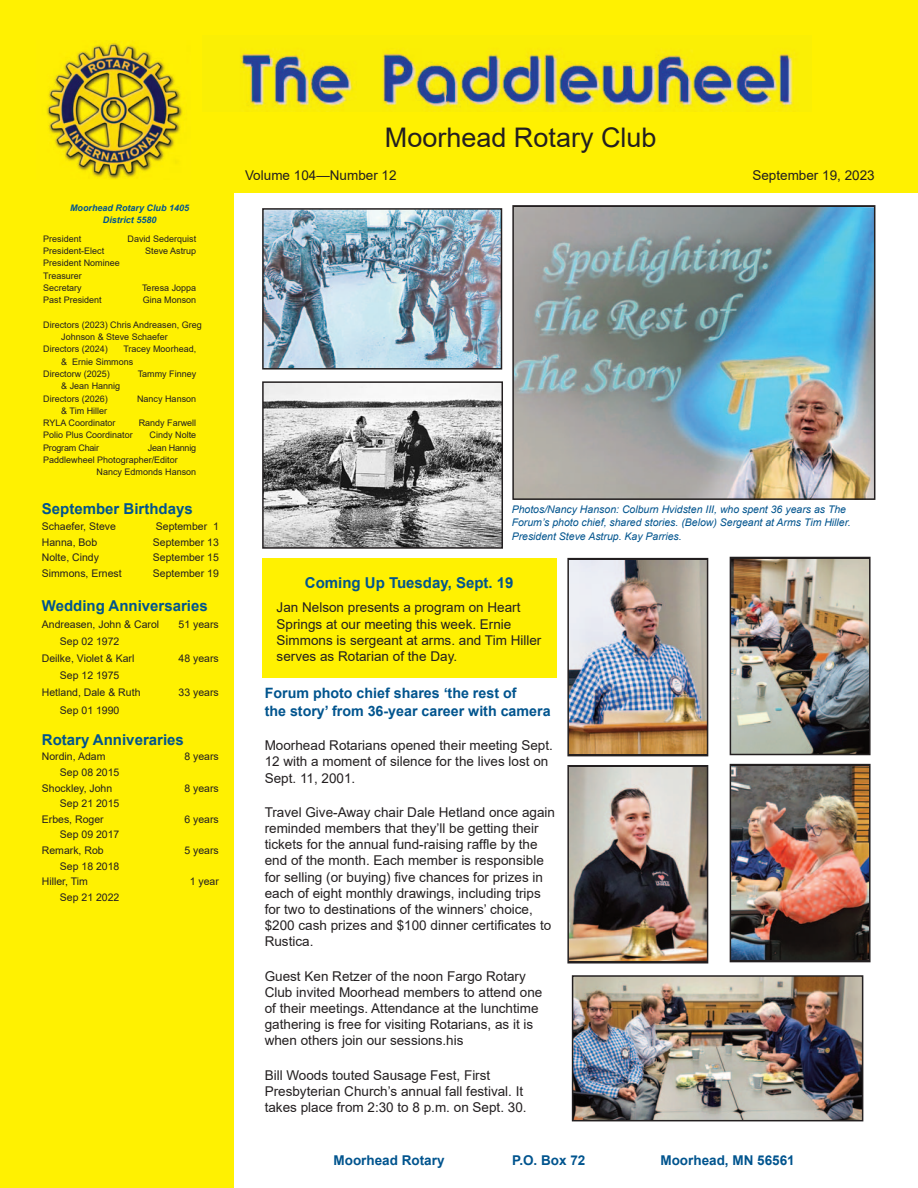
<style>
.page{position:relative;width:918px;height:1188px;background:#fff}
.page>*{position:absolute;margin:0;border:0;box-sizing:border-box;transform-origin:0 0}
.t1{font:27px "Arial";color:#231f20}
.t2{font:700 15px "Arial";color:#00548e}
.t3{font:700 14.25px/17.1px "Arial";color:#00548e}
.t4{font:13.5px/16.2px "Arial";color:#231f20}
.t5{font:700 13.5px "Arial";color:#00548e}
.t6{font:10.5px/15.6px "Arial";color:#231f20}
.t7{font:italic 10.5px/13.5px "Arial";color:#00548e}
.t8{font:9px/12.3px "Arial";color:#231f20}
.t9{font:italic 700 9px/12px "Arial";color:#00548e;text-align:center}
.t10{font:9px "Arial";letter-spacing:-.025em;color:#231f20}
</style>
<div class="page">
<div style="left:0;top:0;width:233px;height:1188px;background:#fff101"></div>
<div style="left:7px;top:0;width:911px;height:193px;background:#fff101"></div>
<img style="left:240px;top:48px;width:556px;height:64px">
<img style="left:47px;top:40px;width:136px;height:139px">
<img style="left:265px;top:211px;width:234px;height:156px">
<div style="left:262px;top:208px;width:240px;height:162px;border:2px solid #231f20"></div>
<img style="left:265px;top:384px;width:235px;height:162px">
<div style="left:262px;top:381px;width:241px;height:168px;border:2px solid #231f20"></div>
<img style="left:570px;top:561px;width:135px;height:192px">
<div style="left:567px;top:558px;width:141px;height:198px;border:2px solid #231f20"></div>
<img style="left:733px;top:560px;width:135px;height:192px">
<div style="left:730px;top:557px;width:141px;height:198px;border:2px solid #231f20"></div>
<img style="left:570px;top:768px;width:135px;height:193px">
<div style="left:567px;top:765px;width:141px;height:199px;border:2px solid #231f20"></div>
<img style="left:733px;top:767px;width:135px;height:192px">
<div style="left:730px;top:764px;width:141px;height:198px;border:2px solid #231f20"></div>
<div style="left:262px;top:559px;width:294px;height:119px;background:#fff101"></div>
<img style="left:515px;top:208px;width:357px;height:289px">
<div style="left:512px;top:205px;width:363px;height:295px;border:2px solid #231f20"></div>
<img style="left:575px;top:978px;width:285px;height:140px">
<div style="left:572px;top:975px;width:291px;height:146px;border:2px solid #231f20"></div>
<p class="t9" style="left:70px;top:202px;width:121px">Moorhead Rotary Club 1405<br>District 5580</p>
<p class="t8" style="left:43px;top:232px;width:40px">President</p>
<p class="t8" style="left:128px;top:232px;width:70px">David Sederquist</p>
<p class="t8" style="left:43px;top:245px;width:63px">President-Elect</p>
<p class="t8" style="left:145px;top:245px;width:53px">Steve Astrup</p>
<p class="t8" style="left:43px;top:257px;width:78px">President Nominee<br>Treasurer<br>Secretary</p>
<p class="t8" style="left:142px;top:282px;width:56px">Teresa Joppa</p>
<p class="t8" style="left:43px;top:294px;width:60px">Past President</p>
<p class="t8" style="left:143px;top:294px;width:55px">Gina Monson</p>
<p class="t8" style="left:43px;top:318px;width:160px">Directors (2023) Chris Andreasen, Greg</p>
<p class="t8" style="left:61px;top:331px;width:108px">Johnson &amp; Steve Schaefer</p>
<p class="t8" style="left:43px;top:343px;width:66px">Directors (2024)</p>
<p class="t8" style="left:123px;top:343px;width:74px">Tracey Moorhead,</p>
<p class="t8" style="left:61px;top:355px;width:74px">&amp; Ernie Simmons</p>
<p class="t8" style="left:43px;top:368px;width:68px">Directorw (2025)</p>
<p class="t8" style="left:138px;top:368px;width:60px">Tammy Finney</p>
<p class="t8" style="left:43px;top:380px;width:79px;text-indent:18px">&amp; Jean Hannig<br>Directors (2026)</p>
<p class="t8" style="left:137px;top:392px;width:61px">Nancy Hanson</p>
<p class="t8" style="left:43px;top:405px;width:74px;text-indent:18px">&amp; Tim Hiller<br>RYLA Coordinator</p>
<p class="t8" style="left:139px;top:417px;width:59px">Randy Farwell</p>
<p class="t8" style="left:43px;top:429px;width:91px">Polio Plus Coordinator</p>
<p class="t8" style="left:150px;top:429px;width:48px">Cindy Nolte</p>
<p class="t10" style="left:43px;top:443px;width:57px">Program Chair</p>
<p class="t10" style="left:148px;top:443px;width:50px">Jean Hannig</p>
<p class="t8" style="left:43px;top:454px;width:136px">Paddlewheel Photographer/Editor</p>
<p class="t8" style="left:97px;top:466px;width:101px">Nancy Edmonds Hanson</p>
<p class="t2" style="left:42px;top:501px;width:152px">September Birthdays</p>
<p class="t6" style="left:42px;top:519px;width:76px">Schaefer, Steve</p>
<p class="t6" style="left:156px;top:519px;width:65px">September 1</p>
<p class="t6" style="left:42px;top:534px;width:57px">Hanna, Bob</p>
<p class="t6" style="left:153px;top:534px;width:67px">September 13</p>
<p class="t6" style="left:42px;top:550px;width:59px">Nolte, Cindy</p>
<p class="t6" style="left:153px;top:550px;width:67px">September 15</p>
<p class="t6" style="left:42px;top:565px;width:81px">Simmons, Ernest</p>
<p class="t6" style="left:153px;top:565px;width:67px">September 19</p>
<p class="t2" style="left:42px;top:597px;width:167px">Wedding Anniversaries</p>
<p class="t6" style="left:42px;top:617px;width:119px">Andreasen, John &amp; Carol</p>
<p class="t6" style="left:179px;top:617px;width:42px">51 years</p>
<p class="t6" style="left:42px;top:633px;width:94px;line-height:17.1px;text-align:center">Sep 02 1972<br>Deilke, Violet &amp; Karl</p>
<p class="t6" style="left:179px;top:651px;width:42px">48 years</p>
<p class="t6" style="left:42px;top:667px;width:100px;line-height:17.1px;text-align:center">Sep 12 1975<br>Hetland, Dale &amp; Ruth</p>
<p class="t6" style="left:179px;top:685px;width:42px">33 years</p>
<p class="t6" style="left:60px;top:702px;width:61px">Sep 01 1990</p>
<p class="t2" style="left:42px;top:731px;width:143px">Rotary Anniveraries</p>
<p class="t6" style="left:42px;top:749px;width:65px">Nordin, Adam</p>
<p class="t6" style="left:184px;top:749px;width:36px">8 years</p>
<p class="t6" style="left:42px;top:765px;width:79px;text-indent:18px">Sep 08 2015<br>Shockley, John</p>
<p class="t6" style="left:184px;top:780px;width:36px">8 years</p>
<p class="t6" style="left:42px;top:796px;width:79px;text-indent:18px">Sep 21 2015<br>Erbes, Roger</p>
<p class="t6" style="left:42px;top:827px;width:79px;text-indent:18px">Sep 09 2017<br>Remark, Rob</p>
<p class="t6" style="left:42px;top:858px;width:79px;text-indent:18px">Sep 18 2018<br>Hiller, Tim</p>
<p class="t6" style="left:60px;top:889px;width:61px">Sep 21 2022</p>
<p class="t6" style="left:184px;top:811px;width:36px">6 years</p>
<p class="t6" style="left:184px;top:843px;width:36px">5 years</p>
<p class="t6" style="left:190px;top:874px;width:31px">1 year</p>
<h1 class="t1" style="left:385px;top:122px;width:273px">Moorhead Rotary Club</h1>
<p class="t4" style="left:245px;top:167px;width:153px">Volume 104—Number 12</p>
<p class="t4" style="left:752px;top:167px;width:124px">September 19, 2023</p>
<p class="t7" style="left:512px;top:502px;width:341px">Photos/Nancy Hanson: Colburn Hvidsten III, who spent 36 years as The<br>Forum’s photo chief, shared stories. (Below) Sergeant at Arms Tim Hiller.<br>President Steve Astrup. Kay Parries.</p>
<p class="t2" style="left:305px;top:574px;width:210px">Coming Up Tuesday, Sept. 19</p>
<p class="t4" style="left:277px;top:600px;width:266px">Jan Nelson presents a program on Heart Springs at our meeting this week. Ernie Simmons is sergeant at arms. and Tim Hiller serves as Rotarian of the Day.</p>
<p class="t3" style="left:265px;top:685px;width:287px">Forum photo chief shares ‘the rest of<br>the story’ from 36-year career with camera</p>
<p class="t4" style="left:265px;top:737px;width:290px">Moorhead Rotarians opened their meeting Sept.<br>12 with a moment of silence for the lives lost on<br>Sept. 11, 2001.</p>
<p class="t4" style="left:265px;top:804px;width:292px">Travel Give-Away chair Dale Hetland once again reminded members that they’ll be getting their tickets for the annual fund-raising raffle by the end of the month. Each member is responsible for selling (or buying) five chances for prizes in each of eight monthly drawings, including trips for two to destinations of the winners’ choice, $200 cash prizes and $100 dinner certificates to Rustica.</p>
<p class="t4" style="left:265px;top:968px;width:279px">Guest Ken Retzer of the noon Fargo Rotary Club invited Moorhead members to attend one of their meetings. Attendance at the lunchtime gathering is free for visiting Rotarians, as it is when others join our sessions.his</p>
<p class="t4" style="left:265px;top:1067px;width:263px">Bill Woods touted Sausage Fest, First<br>Presbyterian Church’s annual fall festival. It takes place from 2:30 to 8 p.m. on Sept. 30.</p>
<p class="t5" style="left:334px;top:1153px;width:113px">Moorhead Rotary</p>
<p class="t5" style="left:512px;top:1153px;width:75px">P.O. Box 72</p>
<p class="t5" style="left:660px;top:1153px;width:136px">Moorhead, MN 56561</p>
</div>
